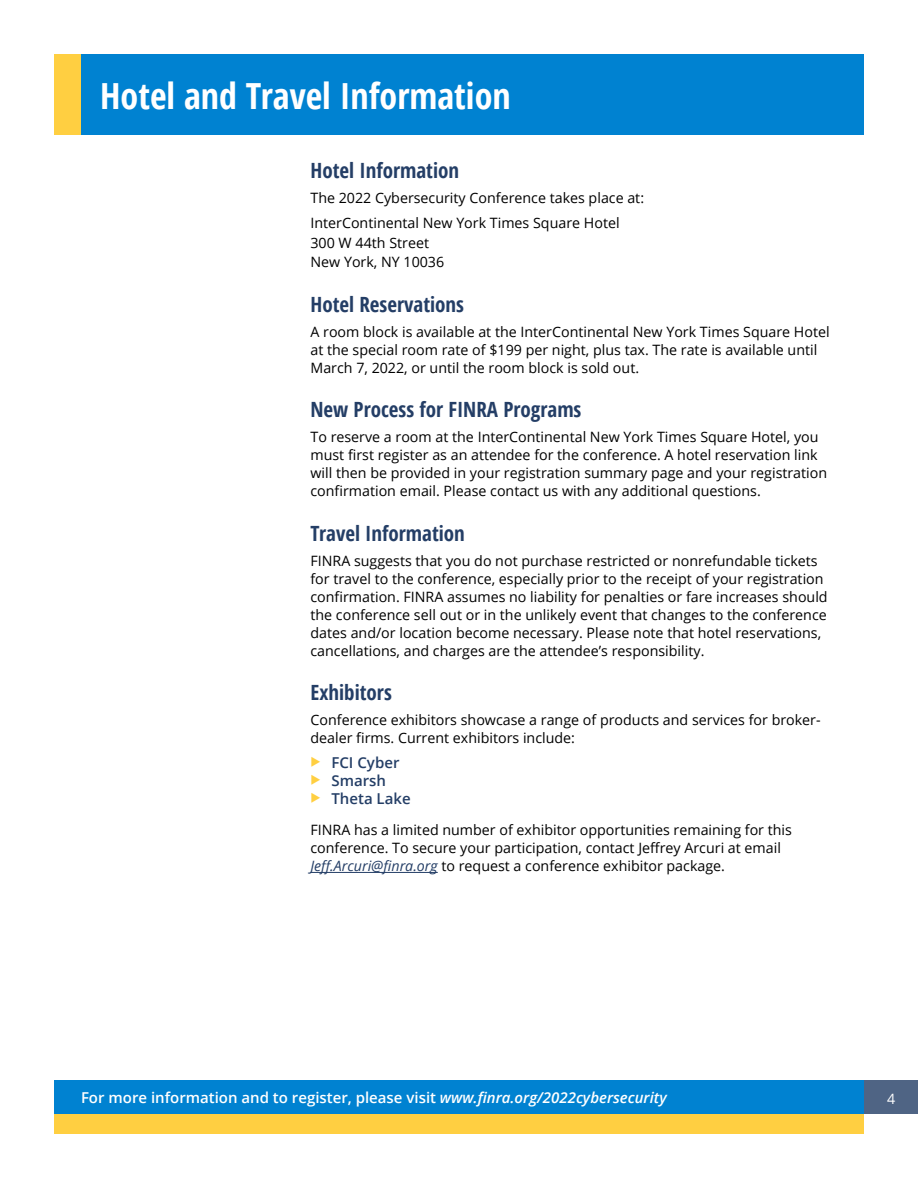
<style>
.page{position:relative;width:918px;height:1188px;background:#fff}
.page>*{position:absolute;margin:0;border:0;box-sizing:border-box;transform-origin:0 0}
.t1{font:700 36px "Open Sans Condensed";color:#fff}
.t2{font:700 21px "Open Sans Condensed";color:#243e66}
.t3{font:600 15px "Open Sans";color:#fff}
.t4{font:600 15px/18px "Open Sans";color:#243e66}
.t5{font:14.25px/18px "Open Sans";color:#000}
.t6{font:14.25px "Open Sans";color:#fff}
.s1{font-style:italic;color:#243e66}
.s2{font-style:italic}
</style>
<div class="page">
<div style="left:54px;top:1080px;width:810px;height:54px;background:#ffcf41"></div>
<div style="left:864px;top:1080px;width:54px;height:34px;background:#4f6484"></div>
<div style="left:54px;top:1080px;width:810px;height:34px;background:#0082d1"></div>
<div style="left:81px;top:54px;width:783px;height:81px;background:#0082d1"></div>
<div style="left:54px;top:54px;width:27px;height:81px;background:#ffcf41"></div>
<hr style="left:310px;top:872px;width:128px;height:1px;background:#243e66">
<h1 class="t1" style="left:100px;top:71px;width:412px">Hotel and Travel Information</h1>
<h2 class="t2" style="left:310px;top:156px;width:150px">Hotel Information</h2>
<p class="t5" style="left:310px;top:185px;width:335px;line-height:25.5px">The 2022 Cybersecurity Conference takes place at:<br>InterContinental New York Times Square Hotel</p>
<p class="t5" style="left:310px;top:233px;width:135px;line-height:19.5px">300 W 44th Street<br>New York, NY 10036</p>
<h2 class="t2" style="left:310px;top:290px;width:155px">Hotel Reservations</h2>
<p class="t5" style="left:310px;top:322px;width:521px">A room block is available at the InterContinental New York Times Square Hotel at the special room rate of $199 per night, plus tax. The rate is available until<br>March 7, 2022, or until the room block is sold out.</p>
<h2 class="t2" style="left:310px;top:395px;width:273px">New Process for FINRA Programs</h2>
<p class="t5" style="left:310px;top:428px;width:518px">To reserve a room at the InterContinental New York Times Square Hotel, you must first register as an attendee for the conference. A hotel reservation link will then be provided in your registration summary page and your registration confirmation email. Please contact us with any additional questions.</p>
<h2 class="t2" style="left:310px;top:519px;width:156px">Travel Information</h2>
<p class="t5" style="left:310px;top:551px;width:519px">FINRA suggests that you do not purchase restricted or nonrefundable tickets for travel to the conference, especially prior to the receipt of your registration confirmation. FINRA assumes no liability for penalties or fare increases should the conference sell out or in the unlikely event that changes to the conference dates and/or location become necessary. Please note that hotel reservations, cancellations, and charges are the attendee’s responsibility.</p>
<h2 class="t2" style="left:310px;top:678px;width:83px">Exhibitors</h2>
<p class="t5" style="left:310px;top:711px;width:512px">Conference exhibitors showcase a range of products and services for broker&shy;dealer firms. Current exhibitors include:</p>
<p class="t4" style="left:332px;top:753px;width:81px">FCI Cyber<br>Smarsh<br>Theta Lake</p>
<p class="t5" style="left:310px;top:821px;width:483px">FINRA has a limited number of exhibitor opportunities remaining for this conference. To secure your participation, contact Jeffrey Arcuri at email<br><span class="s1">Jeff.Arcuri@finra.org</span> to request a conference exhibitor package.</p>
<p class="t3" style="left:81px;top:1087px;width:587px">For more information and to register, please visit <span class="s2">www.finra.org/2022cybersecurity</span></p>
<p class="t6" style="left:887px;top:1089px;width:10px">4</p>
</div>
